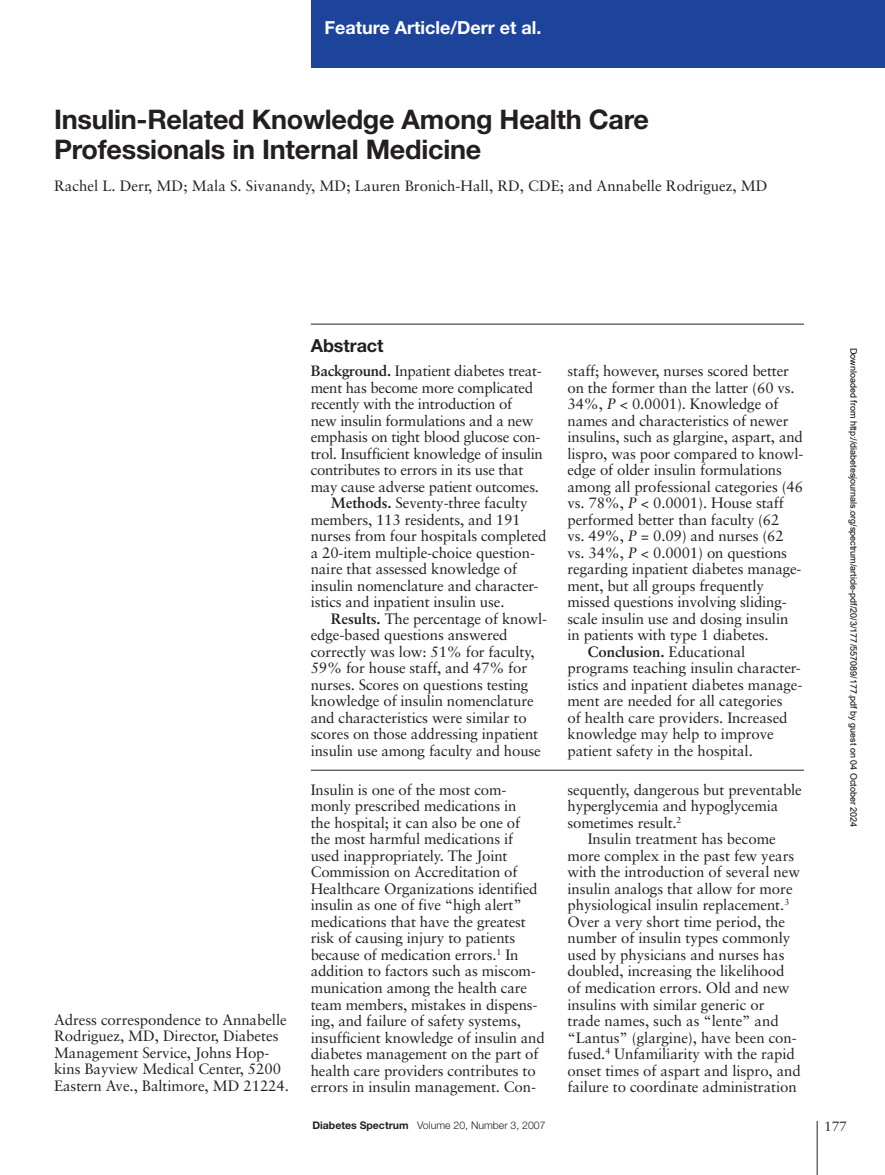
<style>
.page{position:relative;width:885px;height:1175px;background:#fff}
.page>*{position:absolute;margin:0;border:0;box-sizing:border-box;transform-origin:0 0}
.t1{font:700 27px/30px "Helvetica Neue LT";letter-spacing:-.01em;color:#231f20}
.t2{font:700 18px "Helvetica Neue LT";color:#fff}
.t3{font:700 18px "Helvetica Neue LT";letter-spacing:-.005em;color:#231f20}
.t4{font:15px/16.5px "Sabon LT";letter-spacing:-.01em;color:#231f20}
.t5{font:700 15px "Sabon LT";letter-spacing:-.005em;color:#231f20}
.t6{font:13.5px "Sabon LT";color:#231f20}
.t7{font:300 10.5px "Helvetica Neue LT";color:#231f20}
.t8{font:9px "Arial";color:#000}
.s1{font-weight:700}
.s2{font-style:italic}
.s3{font-weight:400}
</style>
<div class="page">
<div style="left:311px;top:0;width:573px;height:68px;background:#1d449b"></div>
<hr style="left:816px;top:1120px;width:1px;height:54px;background:#231f20">
<hr style="left:310px;top:324px;width:493px;height:1px;background:#231f20">
<hr style="left:310px;top:770px;width:493px;height:1px;background:#231f20">
<p class="t2" style="left:324px;top:16px;width:218px">Feature Article/Derr et al.</p>
<h1 class="t1" style="left:54px;top:104px;width:596px">Insulin-Related Knowledge Among Health Care<br>Professionals in Internal Medicine</h1>
<p class="t4" style="left:54px;top:177px;width:714px">Rachel L. Derr, MD; Mala S. Sivanandy, MD; Lauren Bronich-Hall, RD, CDE; and Annabelle Rodriguez, MD</p>
<p class="t4" style="left:54px;top:1010px;width:236px">Adress correspondence to Annabelle Rodriguez, MD, Director, Diabetes Management Service, Johns Hop&shy;kins Bayview Medical Center, 5200<br>Eastern Ave., Baltimore, MD 21224.</p>
<p class="t3" style="left:310px;top:334px;width:74px">Abstract</p>
<p class="t4" style="left:310px;top:362px;width:232px"><span class="s1">Background.</span> Inpatient diabetes treat-</p>
<p class="t4" style="left:310px;top:379px;width:224px">ment has become more complicated</p>
<p class="t4" style="left:310px;top:395px;width:203px">recently with the introduction of</p>
<p class="t4" style="left:310px;top:412px;width:224px">new insulin formulations and a new</p>
<p class="t4" style="left:310px;top:428px;width:231px">emphasis on tight blood glucose con-</p>
<p class="t4" style="left:310px;top:445px;width:233px">trol. Insufficient knowledge of insulin</p>
<p class="t4" style="left:310px;top:461px;width:214px">contributes to errors in its use that</p>
<p class="t4" style="left:310px;top:478px;width:230px">may cause adverse patient outcomes.</p>
<p class="t4" style="left:331px;top:494px;width:198px"><span class="s1">Methods.</span> Seventy-three faculty</p>
<p class="t4" style="left:310px;top:511px;width:211px">members, 113 residents, and 191</p>
<p class="t4" style="left:310px;top:527px;width:237px">nurses from four hospitals completed</p>
<p class="t4" style="left:310px;top:544px;width:226px">a 20-item multiple-choice question-</p>
<p class="t4" style="left:310px;top:560px;width:208px">naire that assessed knowledge of</p>
<p class="t4" style="left:310px;top:577px;width:229px">insulin nomenclature and character-</p>
<p class="t4" style="left:310px;top:593px;width:195px">istics and inpatient insulin use.</p>
<p class="t4" style="left:331px;top:610px;width:218px"><span class="s1">Results.</span> The percentage of knowl-</p>
<p class="t4" style="left:310px;top:626px;width:198px">edge-based questions answered</p>
<p class="t4" style="left:310px;top:643px;width:225px">correctly was low: 51% for faculty,</p>
<p class="t4" style="left:310px;top:659px;width:218px">59% for house staff, and 47% for</p>
<p class="t4" style="left:310px;top:676px;width:219px">nurses. Scores on questions testing</p>
<p class="t4" style="left:310px;top:692px;width:224px">knowledge of insulin nomenclature</p>
<p class="t4" style="left:310px;top:709px;width:217px">and characteristics were similar to</p>
<p class="t4" style="left:310px;top:725px;width:229px">scores on those addressing inpatient</p>
<p class="t4" style="left:310px;top:742px;width:231px">insulin use among faculty and house</p>
<p class="t4" style="left:567px;top:362px;width:223px">staff; however, nurses scored better</p>
<p class="t4" style="left:567px;top:379px;width:229px">on the former than the latter (60 vs.</p>
<p class="t4" style="left:567px;top:395px;width:212px">34%, <span class="s2">P</span> &lt; 0.0001). Knowledge of</p>
<p class="t4" style="left:567px;top:412px;width:222px">names and characteristics of newer</p>
<p class="t4" style="left:567px;top:428px;width:237px">insulins, such as glargine, aspart, and</p>
<p class="t4" style="left:567px;top:445px;width:237px">lispro, was poor compared to knowl-</p>
<p class="t4" style="left:567px;top:461px;width:216px">edge of older insulin formulations</p>
<p class="t4" style="left:567px;top:478px;width:237px">among all professional categories (46</p>
<p class="t4" style="left:567px;top:494px;width:218px">vs. 78%, <span class="s2">P</span> &lt; 0.0001). House staff</p>
<p class="t4" style="left:567px;top:511px;width:213px">performed better than faculty (62</p>
<p class="t4" style="left:567px;top:527px;width:218px">vs. 49%, <span class="s2">P</span> = 0.09) and nurses (62</p>
<p class="t4" style="left:567px;top:544px;width:221px">vs. 34%, <span class="s2">P</span> &lt; 0.0001) on questions</p>
<p class="t4" style="left:567px;top:560px;width:235px">regarding inpatient diabetes manage-</p>
<p class="t4" style="left:567px;top:577px;width:198px">ment, but all groups frequently</p>
<p class="t4" style="left:567px;top:593px;width:221px">missed questions involving sliding-</p>
<p class="t4" style="left:567px;top:610px;width:222px">scale insulin use and dosing insulin</p>
<p class="t4" style="left:567px;top:626px;width:203px">in patients with type 1 diabetes.</p>
<p class="t5" style="left:587px;top:642px;width:159px">Conclusion. <span class="s3">Educational</span></p>
<p class="t4" style="left:567px;top:659px;width:235px">programs teaching insulin character-</p>
<p class="t4" style="left:567px;top:676px;width:236px">istics and inpatient diabetes manage-</p>
<p class="t4" style="left:567px;top:692px;width:217px">ment are needed for all categories</p>
<p class="t4" style="left:567px;top:709px;width:221px">of health care providers. Increased</p>
<p class="t4" style="left:567px;top:725px;width:208px">knowledge may help to improve</p>
<p class="t4" style="left:567px;top:742px;width:187px">patient safety in the hospital.</p>
<p class="t4" style="left:310px;top:781px;width:235px">Insulin is one of the most com&shy;monly prescribed medications in<br>the hospital; it can also be one of<br>the most harmful medications if used inappropriately. The Joint Commission on Accreditation of Healthcare Organizations identified insulin as one of five “high alert” medications that have the greatest risk of causing injury to patients because of medication errors.<sup>1</sup> In addition to factors such as miscom&shy;munication among the health care team members, mistakes in dispens&shy;ing, and failure of safety systems, insufficient knowledge of insulin and diabetes management on the part of health care providers contributes to errors in insulin management. Con-</p>
<p class="t4" style="left:567px;top:781px;width:236px">sequently, dangerous but preventable</p>
<p class="t4" style="left:567px;top:797px;width:212px">hyperglycemia and hypoglycemia</p>
<p class="t4" style="left:567px;top:814px;width:115px">sometimes result.<sup>2</sup></p>
<p class="t4" style="left:587px;top:830px;width:189px">Insulin treatment has become</p>
<p class="t4" style="left:567px;top:847px;width:228px">more complex in the past few years</p>
<p class="t4" style="left:567px;top:863px;width:234px">with the introduction of several new</p>
<p class="t4" style="left:567px;top:880px;width:227px">insulin analogs that allow for more</p>
<p class="t4" style="left:567px;top:896px;width:223px">physiological insulin replacement.<sup>3</sup></p>
<p class="t4" style="left:567px;top:913px;width:219px">Over a very short time period, the</p>
<p class="t4" style="left:567px;top:929px;width:224px">number of insulin types commonly</p>
<p class="t4" style="left:567px;top:946px;width:218px">used by physicians and nurses has</p>
<p class="t4" style="left:567px;top:962px;width:218px">doubled, increasing the likelihood</p>
<p class="t4" style="left:567px;top:979px;width:223px">of medication errors. Old and new</p>
<p class="t4" style="left:567px;top:995px;width:198px">insulins with similar generic or</p>
<p class="t4" style="left:567px;top:1012px;width:213px">trade names, such as “lente” and</p>
<p class="t4" style="left:567px;top:1028px;width:231px">“Lantus” (glargine), have been con-</p>
<p class="t4" style="left:567px;top:1045px;width:229px">fused.<sup>4</sup> Unfamiliarity with the rapid</p>
<p class="t4" style="left:567px;top:1061px;width:235px">onset times of aspart and lispro, and</p>
<p class="t4" style="left:567px;top:1078px;width:231px">failure to coordinate administration</p>
<p class="t8" style="left:856px;top:348px;width:480px;rotate:90deg">Downloaded from http://diabetesjournals.org/spectrum/article-pdf/20/3/177/557089/177.pdf by guest on 04 October 2024</p>
<p class="t7" style="left:312px;top:1119px;width:235px"><span class="s1">Diabetes Spectrum</span> Volume 20, Number 3, 2007</p>
<p class="t6" style="left:823px;top:1118px;width:24px">177</p>
</div>
